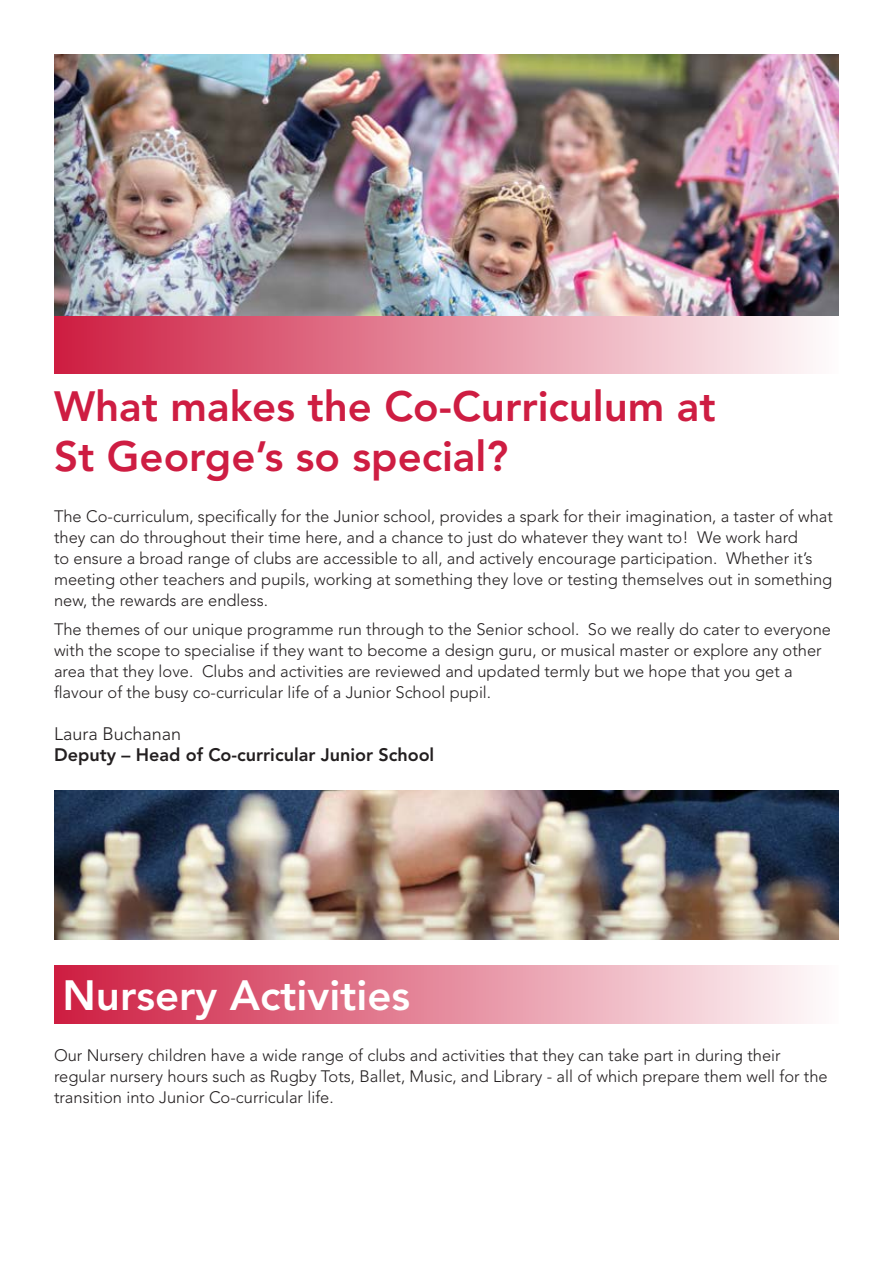
<style>
.page{position:relative;width:893px;height:1263px;background:#fff}
.page>*{position:absolute;margin:0;border:0;box-sizing:border-box;transform-origin:0 0}
.t1{font:800 42px "Avenir LT Std";color:#ce1d42}
.t2{font:800 42px "Avenir LT Std";color:#fff}
.Body_Copy{font:800 18px "Avenir LT Std";color:#231f20}
.Body_Copy-2{font:300 18px "Avenir LT Std";color:#231f20}
.Body_Copy-3{font:300 16.5px/21px "Avenir LT Std";color:#231f20}
</style>
<div class="page">
<img style="left:54px;top:791px;width:785px;height:149px">
<div style="left:54px;top:965px;width:785px;height:58px;background:linear-gradient(to right,#ce1d41,#fefcfd)"></div>
<div style="left:54px;top:315px;width:785px;height:58px;background:linear-gradient(to right,#ce1d41,#fefcfd)"></div>
<img style="left:54px;top:54px;width:785px;height:261px">
<p class="t1" style="left:54px;top:381px;width:663px">What makes the Co-Curriculum at</p>
<p class="t1" style="left:54px;top:432px;width:456px">St George’s so special?</p>
<p class="Body_Copy-3" style="left:54px;top:506px;width:780px">The Co-curriculum, specifically for the Junior school, provides a spark for their imagination, a taster of what they can do throughout their time here, and a chance to just do whatever they want to! We work hard<br>to ensure a broad range of clubs are accessible to all, and actively encourage participation. Whether it’s meeting other teachers and pupils, working at something they love or testing themselves out in something new, the rewards are endless.</p>
<p class="Body_Copy-3" style="left:54px;top:619px;width:779px">The themes of our unique programme run through to the Senior school. So we really do cater to everyone with the scope to specialise if they want to become a design guru, or musical master or explore any other area that they love. Clubs and activities are reviewed and updated termly but we hope that you get a flavour of the busy co-curricular life of a Junior School pupil.</p>
<p class="Body_Copy-2" style="left:54px;top:723px;width:129px">Laura Buchanan</p>
<p class="Body_Copy" style="left:54px;top:744px;width:382px">Deputy – Head of Co-curricular Junior School</p>
<h1 class="t2" style="left:63px;top:971px;width:349px">Nursery Activities</h1>
<p class="Body_Copy-3" style="left:54px;top:1044px;width:775px">Our Nursery children have a wide range of clubs and activities that they can take part in during their regular nursery hours such as Rugby Tots, Ballet, Music, and Library - all of which prepare them well for the transition into Junior Co-curricular life.</p>
</div>
